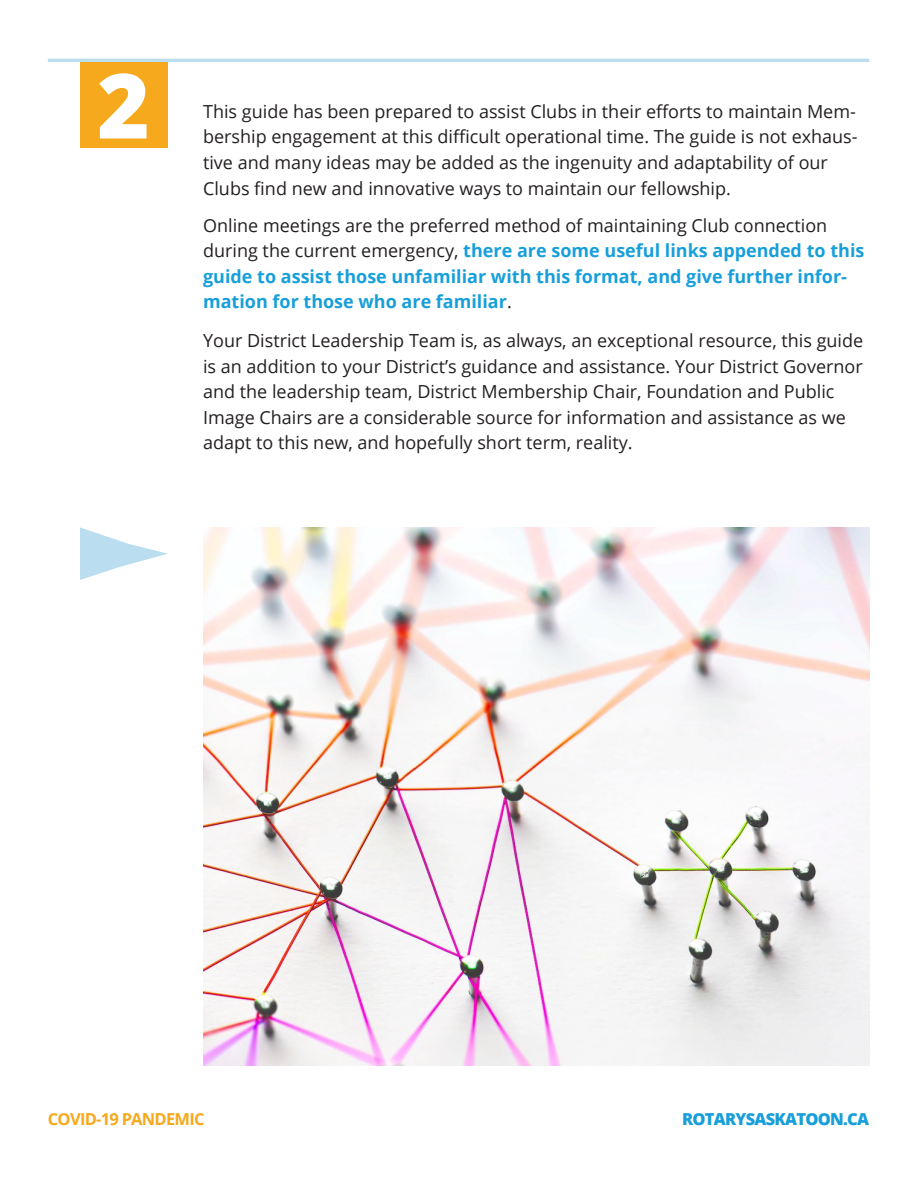
<style>
.page{position:relative;width:918px;height:1188px;background:#fff}
.page>*{position:absolute;margin:0;border:0;box-sizing:border-box;transform-origin:0 0}
.t1{font:800 90px "Open Sans";color:#fff}
.t2{font:18px/25.5px "Open Sans";color:#231f20}
.t3{font:700 18px/25.5px "Open Sans";color:#189fda}
.t4{font:800 16.5px "Open Sans";letter-spacing:-.045em;color:#189fda}
.t5{font:700 16.5px "Open Sans";letter-spacing:-.045em;color:#f6a91c}
.s1{font-weight:400;color:#231f20}
</style>
<div class="page">
<div style="left:80px;top:60px;width:88px;height:88px;background:#f6a91c"></div>
<hr style="left:48px;top:59px;width:821px;height:3px;background:#baddef">
<svg style="left:80px;top:527px;width:88px;height:53px"></svg>
<img style="left:203px;top:527px;width:666px;height:539px">
<h1 class="t1" style="left:97px;top:37px;width:54px">2</h1>
<p class="t2" style="left:203px;top:98px;width:656px">This guide has been prepared to assist Clubs in their efforts to maintain Mem&shy;bership engagement at this difficult operational time. The guide is not exhaus&shy;tive and many ideas may be added as the ingenuity and adaptability of our Clubs find new and innovative ways to maintain our fellowship.</p>
<p class="t3" style="left:203px;top:212px;width:663px"><span class="s1">Online meetings are the preferred method of maintaining Club connection during the current emergency,</span> there are some useful links appended to this guide to assist those unfamiliar with this format, and give further infor&shy;mation for those who are familiar<span class="s1">.</span></p>
<p class="t2" style="left:203px;top:328px;width:662px">Your District Leadership Team is, as always, an exceptional resource, this guide is an addition to your District’s guidance and assistance. Your District Governor and the leadership team, District Membership Chair, Foundation and Public Image Chairs are a considerable source for information and assistance as we adapt to this new, and hopefully short term, reality.</p>
<p class="t5" style="left:48px;top:1108px;width:158px">COVID-19 PANDEMIC</p>
<p class="t4" style="left:682px;top:1107px;width:189px">ROTARYSASKATOON.CA</p>
</div>
